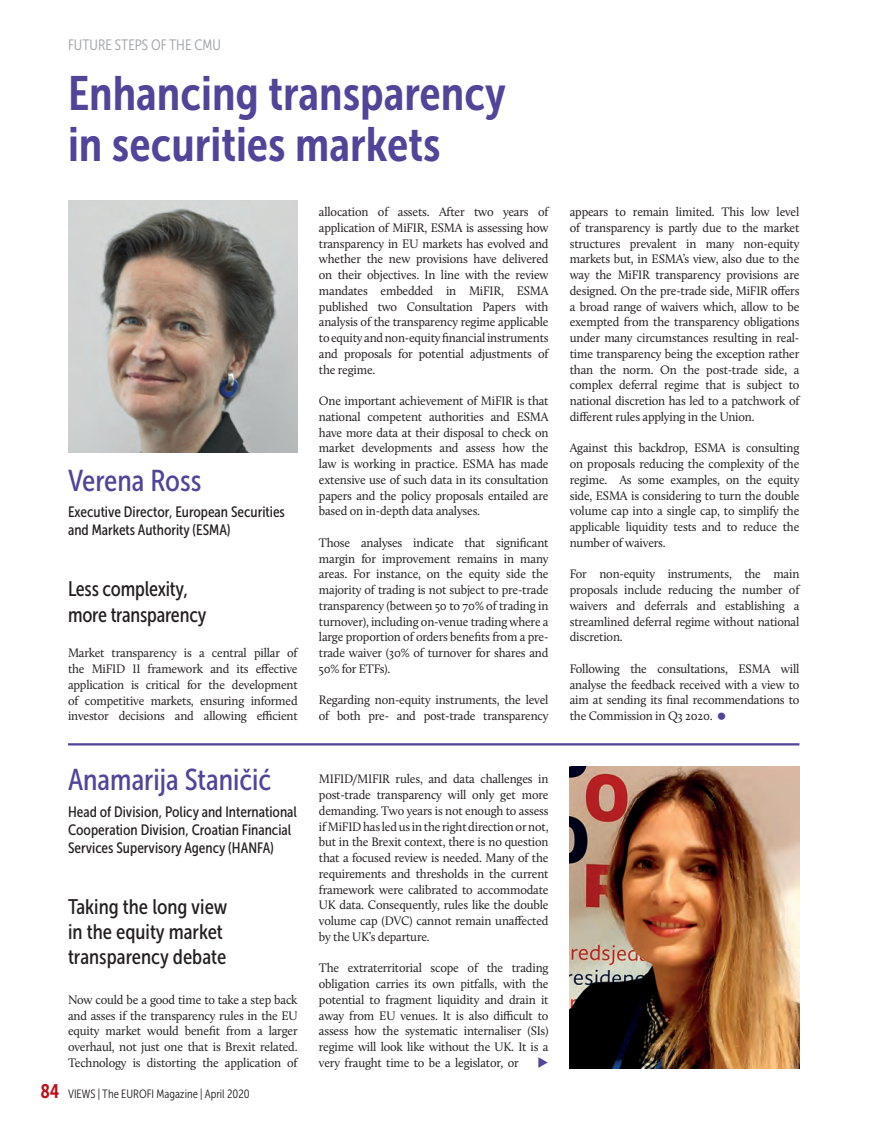
<style>
.page{position:relative;width:893px;height:1127px;background:#fff}
.page>*{position:absolute;margin:0;border:0;box-sizing:border-box;transform-origin:0 0}
.t1{font:48px/51px "Museo Sans Cond 700";color:#514499}
.PETIT_Nom{font:30px "Museo Sans Cond 500";color:#514499}
.PETIT_Titre{font:21px/25.2px "Museo Sans Cond 500";color:#231f20}
.t2{font:19.5px "Museo Sans Cond 700";color:#bb1018}
.PETIT_Fonction{font:15px/18px "Museo Sans Cond 500";color:#231f20}
.t3{font:15px "Museo Sans Cond 300";color:#9d9fa2}
.Texte_Justifié{font:12.75px/15.8px "Calluna";letter-spacing:-.015em;color:#231f20;text-align:justify}
.t4{font:12px "Museo Sans Cond 300";color:#231f20}
</style>
<div class="page">
<hr style="left:68px;top:743px;width:731px;height:2px;background:#514499">
<img style="left:570px;top:766px;width:229px;height:303px">
<img style="left:68px;top:200px;width:230px;height:252px">
<p class="t3" style="left:68px;top:37px;width:154px">FUTURE STEPS OF THE CMU</p>
<p class="t1" style="left:68px;top:68px;width:439px">Enhancing transparency in securities markets</p>
<p class="PETIT_Nom" style="left:68px;top:464px;width:135px">Verena Ross</p>
<p class="PETIT_Fonction" style="left:68px;top:503px;width:218px">Executive Director, European Securities and Markets Authority (ESMA)</p>
<p class="PETIT_Titre" style="left:68px;top:577px;width:140px">Less complexity, more transparency</p>
<p class="Texte_Justifié" style="left:68px;top:645px;width:231px">Market transparency is a central pillar of the MiFID II framework and its effective application is critical for the development of competitive markets, ensuring informed investor decisions and allowing efficient</p>
<p class="PETIT_Nom" style="left:68px;top:763px;width:205px">Anamarija Staničić</p>
<p class="PETIT_Fonction" style="left:68px;top:802px;width:230px">Head of Division, Policy and International<br>Cooperation Division, Croatian Financial<br>Services Supervisory Agency (HANFA)</p>
<p class="PETIT_Titre" style="left:68px;top:894px;width:161px">Taking the long view in the equity market transparency debate</p>
<p class="Texte_Justifié" style="left:68px;top:991px;width:231px">Now could be a good time to take a step back and asses if the transparency rules in the EU equity market would benefit from a larger overhaul, not just one that is Brexit related.<br>Technology is distorting the application of</p>
<p class="t2" style="left:40px;top:1080px;width:21px">84</p>
<p class="t4" style="left:68px;top:1087px;width:183px">VIEWS | The EUROFI Magazine | April 2020</p>
<p class="Texte_Justifié" style="left:319px;top:204px;width:231px">allocation of assets. After two years of application of MiFIR, ESMA is assessing how transparency in EU markets has evolved and whether the new provisions have delivered on their objectives. In line with the review mandates embedded in MiFIR, ESMA published two Consultation Papers with analysis of the transparency regime applicable to equity and non-equity financial instruments and proposals for potential adjustments of the regime.</p>
<p class="Texte_Justifié" style="left:319px;top:393px;width:231px">One important achievement of MiFIR is that national competent authorities and ESMA have more data at their disposal to check on market developments and assess how the law is working in practice. ESMA has made extensive use of such data in its consultation papers and the policy proposals entailed are based on in-depth data analyses.</p>
<p class="Texte_Justifié" style="left:319px;top:535px;width:231px">Those analyses indicate that significant margin for improvement remains in many areas. For instance, on the equity side the majority of trading is not subject to pre-trade transparency (between 50 to 70% of trading in turnover), including on-venue trading where a large proportion of orders benefits from a pre&shy;trade waiver (30% of turnover for shares and 50% for ETFs).</p>
<p class="Texte_Justifié" style="left:319px;top:692px;width:231px">Regarding non-equity instruments, the level of both pre- and post-trade transparency</p>
<p class="Texte_Justifié" style="left:319px;top:771px;width:231px">MIFID/MIFIR rules, and data challenges in post-trade transparency will only get more demanding. Two years is not enough to assess if MiFID has led us in the right direction or not, but in the Brexit context, there is no question that a focused review is needed. Many of the requirements and thresholds in the current framework were calibrated to accommodate UK data. Consequently, rules like the double volume cap (DVC) cannot remain unaffected by the UK’s departure.</p>
<p class="Texte_Justifié" style="left:319px;top:960px;width:231px">The extraterritorial scope of the trading obligation carries its own pitfalls, with the potential to fragment liquidity and drain it away from EU venues. It is also difficult to assess how the systematic internaliser (SIs) regime will look like without the UK. It is a very fraught time to be a legislator, or</p>
<p class="Texte_Justifié" style="left:570px;top:204px;width:231px">appears to remain limited. This low level of transparency is partly due to the market structures prevalent in many non-equity markets but, in ESMA’s view, also due to the way the MiFIR transparency provisions are designed. On the pre-trade side, MiFIR offers a broad range of waivers which, allow to be exempted from the transparency obligations under many circumstances resulting in real&shy;time transparency being the exception rather than the norm. On the post-trade side, a complex deferral regime that is subject to national discretion has led to a patchwork of different rules applying in the Union.</p>
<p class="Texte_Justifié" style="left:570px;top:440px;width:231px">Against this backdrop, ESMA is consulting on proposals reducing the complexity of the regime. As some examples, on the equity side, ESMA is considering to turn the double volume cap into a single cap, to simplify the applicable liquidity tests and to reduce the number of waivers.</p>
<p class="Texte_Justifié" style="left:570px;top:566px;width:231px">For non-equity instruments, the main proposals include reducing the number of waivers and deferrals and establishing a streamlined deferral regime without national discretion.</p>
<p class="Texte_Justifié" style="left:570px;top:660px;width:231px">Following the consultations, ESMA will analyse the feedback received with a view to aim at sending its final recommendations to the Commission in Q3 2020.</p>
</div>
